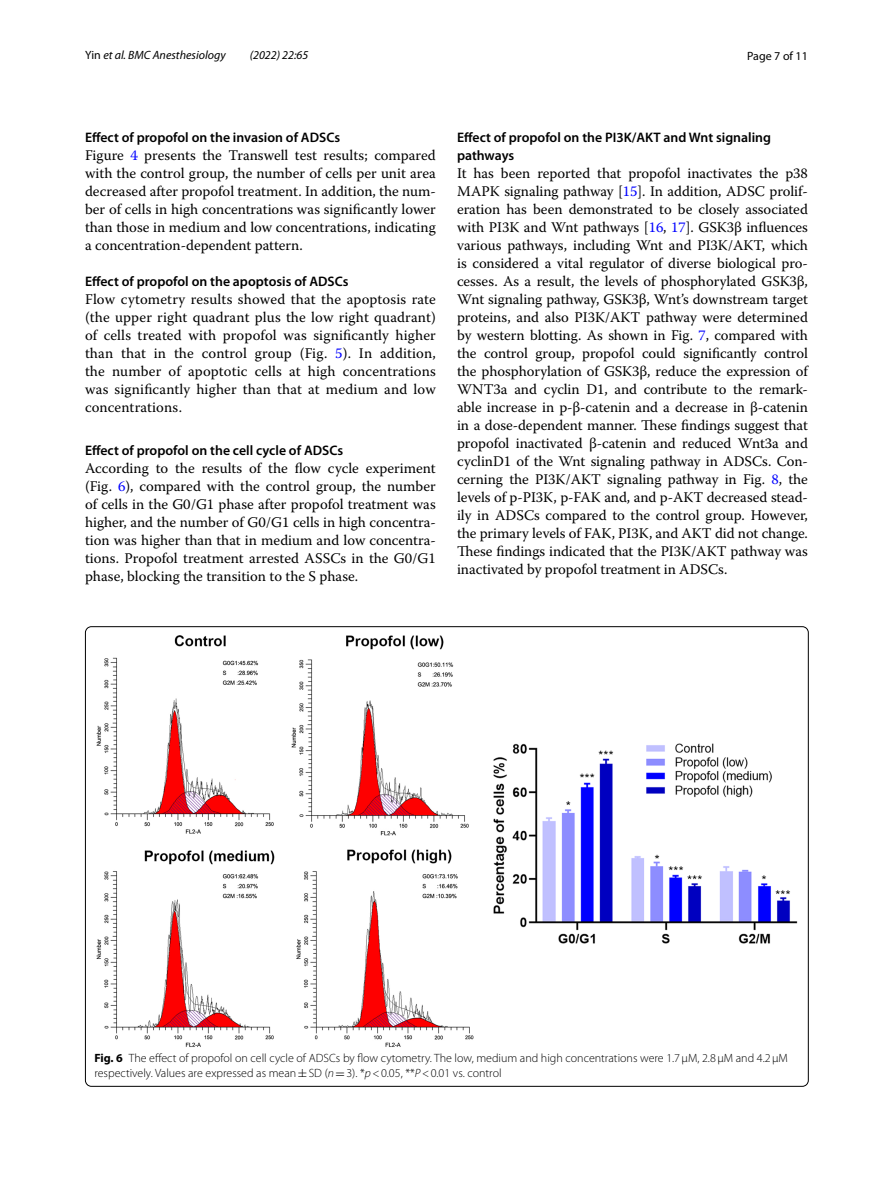
<style>
.page{position:relative;width:893px;height:1187px;background:#fff}
.page>*{position:absolute;margin:0;border:0;box-sizing:border-box;transform-origin:0 0}
.t1{font:14.7px/18px "Warnock Pro";color:#000;text-align:justify}
.t2{font:600 13.8px/18px "Myriad Pro";color:#000}
.t3{font:300 12px/15px "Myriad Pro";color:#000}
.t4{font:italic 12px "Myriad Pro";color:#000}
.t5{font:12px "Myriad Pro";color:#000}
.s1{font-style:normal}
.s2{color:#00f}
.s3{font-weight:700}
.s4{font-family:"MTSY";font-weight:400}
.s5{font-style:italic}
</style>
<div class="page">
<img style="left:97px;top:635px;width:700px;height:411px">
<p class="t4" style="left:85px;top:48px;width:142px"><span class="s1">Yin</span> et al. BMC Anesthesiology</p>
<p class="t4" style="left:250px;top:48px;width:60px">(2022) 22:65</p>
<p class="t5" style="left:747px;top:48px;width:62px">Page 7 of 11</p>
<p class="t2" style="left:85px;top:128px;width:257px">Effect of propofol on the invasion of ADSCs</p>
<p class="t1" style="left:85px;top:146px;width:352px">Figure <span class="s2">4</span> presents the Transwell test results; compared with the control group, the number of cells per unit area decreased after propofol treatment. In addition, the num&shy;ber of cells in high concentrations was significantly lower than those in medium and low concentrations, indicating a concentration-dependent pattern.</p>
<p class="t2" style="left:85px;top:272px;width:265px">Effect of propofol on the apoptosis of ADSCs</p>
<p class="t1" style="left:85px;top:290px;width:352px">Flow cytometry results showed that the apoptosis rate (the upper right quadrant plus the low right quadrant) of cells treated with propofol was significantly higher than that in the control group (Fig. <span class="s2">5</span>). In addition, the number of apoptotic cells at high concentrations was significantly higher than that at medium and low concentrations.</p>
<p class="t2" style="left:85px;top:441px;width:260px">Effect of propofol on the cell cycle of ADSCs</p>
<p class="t1" style="left:85px;top:459px;width:352px">According to the results of the flow cycle experiment (Fig. <span class="s2">6</span>), compared with the control group, the number of cells in the G0/G1 phase after propofol treatment was higher, and the number of G0/G1 cells in high concentra&shy;tion was higher than that in medium and low concentra&shy;tions. Propofol treatment arrested ASSCs in the G0/G1 phase, blocking the transition to the S phase.</p>
<p class="t2" style="left:457px;top:128px;width:315px">Effect of propofol on the PI3K/AKT and Wnt signaling pathways</p>
<p class="t1" style="left:457px;top:164px;width:352px">It has been reported that propofol inactivates the p38<br>MAPK signaling pathway [<span class="s2">15</span>]. In addition, ADSC prolif&shy;eration has been demonstrated to be closely associated with PI3K and Wnt pathways [<span class="s2">16</span>, <span class="s2">17</span>]. GSK3β influences various pathways, including Wnt and PI3K/AKT, which is considered a vital regulator of diverse biological pro&shy;cesses. As a result, the levels of phosphorylated GSK3β, Wnt signaling pathway, GSK3β, Wnt’s downstream target proteins, and also PI3K/AKT pathway were determined by western blotting. As shown in Fig. <span class="s2">7</span>, compared with the control group, propofol could significantly control the phosphorylation of GSK3β, reduce the expression of WNT3a and cyclin D1, and contribute to the remark&shy;able increase in p-β-catenin and a decrease in β-catenin in a dose-dependent manner. These findings suggest that propofol inactivated β-catenin and reduced Wnt3a and cyclinD1 of the Wnt signaling pathway in ADSCs. Con&shy;cerning the PI3K/AKT signaling pathway in Fig. <span class="s2">8</span>, the levels of p-PI3K, p-FAK and, and p-AKT decreased stead&shy;ily in ADSCs compared to the control group. However, the primary levels of FAK, PI3K, and AKT did not change.<br>These findings indicated that the PI3K/AKT pathway was inactivated by propofol treatment in ADSCs.</p>
<p class="t3" style="left:94px;top:1050px;width:695px"><span class="s3">Fig. 6</span> The effect of propofol on cell cycle of ADSCs by flow cytometry. The low, medium and high concentrations were 1.7μM, 2.8μM and 4.2μM respectively. Values are expressed as mean<span class="s4">±</span>SD (<span class="s5">n</span><span class="s4">=</span>3). *<span class="s5">p</span>&lt;0.05, **<span class="s5">P</span>&lt;0.01 vs. control</p>
</div>
